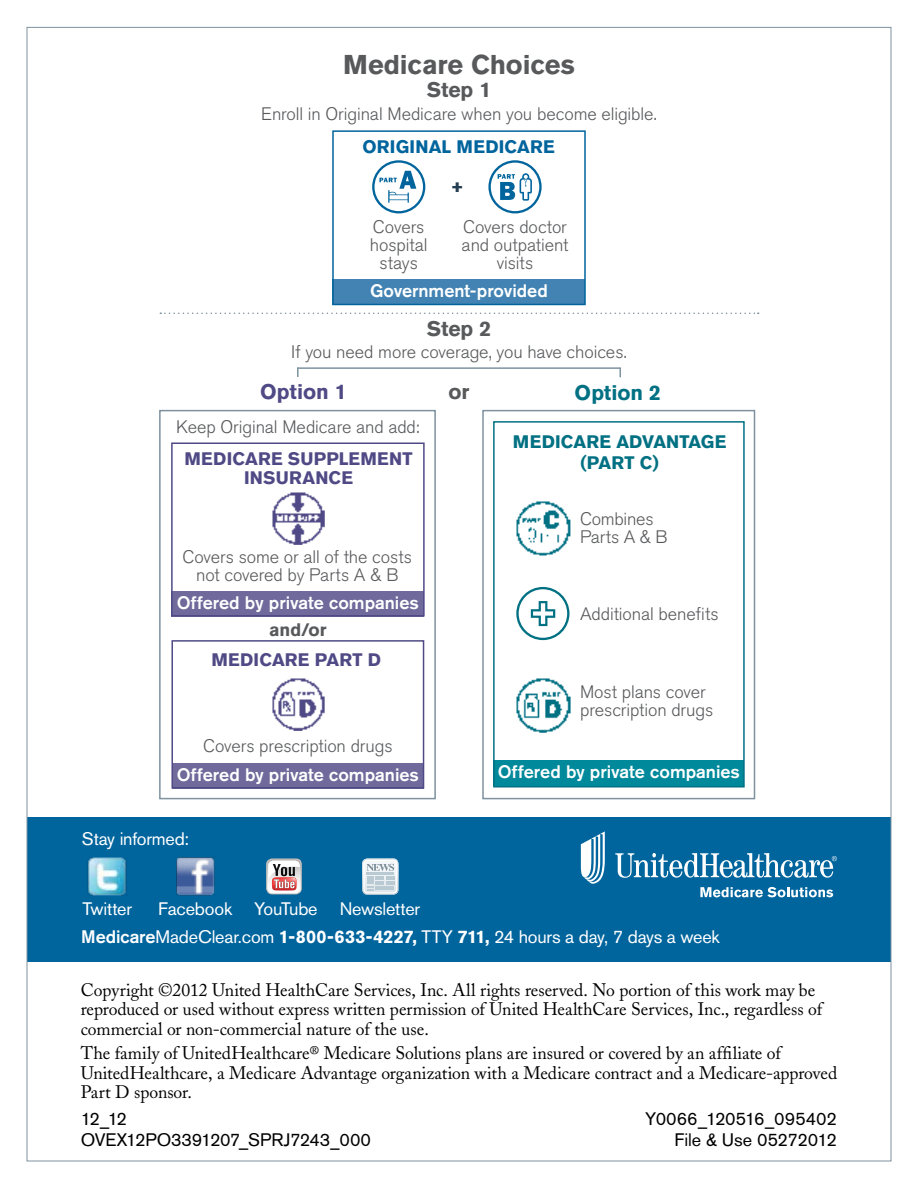
<style>
.page{position:relative;width:918px;height:1188px;background:#fff}
.page>*{position:absolute;margin:0;border:0;box-sizing:border-box;transform-origin:0 0}
.t1{font:700 27px "Akzidenz Grotesk BE";color:#58595b}
.t2{font:700 21px "Akzidenz Grotesk BE";color:#58595b}
.t3{font:700 21px "Akzidenz Grotesk BE";color:#4f4a85}
.t4{font:700 21px "Akzidenz Grotesk BE";color:#007083}
.t5{font:18px/19.5px "Adobe Caslon";color:#000}
.t6{font:300 18px/18px "Akzidenz Grotesk BE";letter-spacing:-.005em;color:#58595b;text-align:center}
.t7{font:18px "Akzidenz Grotesk BE";letter-spacing:-.01em;color:#fff}
.t8{font:500 18px "Akzidenz Grotesk BE";color:#fff}
.t9{font:18px/21px "Akzidenz Grotesk BE";letter-spacing:-.015em;color:#000}
.t10{font:700 18px/19.5px "Akzidenz Grotesk BE";letter-spacing:.01em;color:#4f4a85}
.t11{font:700 18px/21px "Akzidenz Grotesk BE";letter-spacing:.005em;color:#007083;text-align:center}
.t12{font:700 18px "Akzidenz Grotesk BE";letter-spacing:.01em;color:#00649d}
.t13{font:700 18px "Akzidenz Grotesk BE";color:#58595b}
.t14{font:700 18px "Akzidenz Grotesk BE";color:#253e51}
.s1{font-weight:500}
.s2{font-weight:700}
</style>
<div class="page">
<div style="left:27px;top:817px;width:864px;height:145px;background:#00649d"></div>
<svg style="left:615px;top:853px;width:222px;height:25px"></svg>
<svg style="left:581px;top:831px;width:24px;height:53px"></svg>
<svg style="left:700px;top:887px;width:133px;height:10px"></svg>
<svg style="left:266px;top:858px;width:36px;height:36px"></svg>
<img style="left:176px;top:857px;width:39px;height:39px">
<img style="left:88px;top:857px;width:39px;height:39px">
<img style="left:362px;top:859px;width:36px;height:36px">
<div style="left:494px;top:760px;width:250px;height:26px;background:#00899b"></div>
<div style="left:493px;top:421px;width:252px;height:367px;border:2px solid #007083"></div>
<div style="left:482px;top:410px;width:273px;height:389px;border:2px solid #7e929f"></div>
<svg style="left:516px;top:587px;width:53px;height:53px"></svg>
<svg style="left:512px;top:498px;width:61px;height:60px"></svg>
<img style="left:515px;top:500px;width:55px;height:55px">
<img style="left:516px;top:678px;width:55px;height:55px">
<div style="left:159px;top:410px;width:277px;height:389px;border:2px solid #7e929f"></div>
<svg style="left:160px;top:313px;width:599px;height:1px"></svg>
<div style="left:333px;top:279px;width:252px;height:26px;background:#4383b3"></div>
<svg style="left:372px;top:160px;width:53px;height:53px"></svg>
<svg style="left:488px;top:160px;width:54px;height:53px"></svg>
<div style="left:172px;top:763px;width:252px;height:26px;background:#6f6a9b"></div>
<div style="left:172px;top:591px;width:252px;height:26px;background:#6f6a9b"></div>
<div style="left:171px;top:640px;width:253px;height:149px;border:2px solid #4f4a85"></div>
<div style="left:171px;top:442px;width:254px;height:174px;border:2px solid #4f4a85"></div>
<div style="left:332px;top:130px;width:254px;height:175px;border:2px solid #00649d"></div>
<hr style="left:297px;top:367px;width:323px;height:2px;background:#7e929f">
<svg style="left:297px;top:367px;width:2px;height:10px"></svg>
<img style="left:272px;top:492px;width:53px;height:53px">
<img style="left:272px;top:678px;width:53px;height:53px">
<h1 class="t1" style="left:343px;top:49px;width:233px">MEDICARE CHOICES</h1>
<p class="t2" style="left:427px;top:78px;width:66px">STEP 1</p>
<p class="t6" style="left:261px;top:105px;width:397px">Enroll in Original Medicare when you become eligible.</p>
<p class="t12" style="left:363px;top:136px;width:194px">ORIGINAL MEDICARE</p>
<p class="t14" style="left:451px;top:177px;width:15px">+</p>
<p class="t6" style="left:370px;top:218px;width:59px">Covers hospital stays</p>
<p class="t6" style="left:462px;top:218px;width:108px">Covers doctor and outpatient visits</p>
<p class="t8" style="left:370px;top:280px;width:179px">Government-provided</p>
<p class="t2" style="left:427px;top:317px;width:66px">STEP 2</p>
<p class="t6" style="left:291px;top:344px;width:337px">If you need more coverage, you have choices.</p>
<p class="t3" style="left:260px;top:380px;width:88px">OPTION 1</p>
<p class="t2" style="left:449px;top:380px;width:22px">OR</p>
<p class="t4" style="left:575px;top:380px;width:88px">OPTION 2</p>
<p class="t6" style="left:176px;top:418px;width:245px">Keep Original Medicare and add:</p>
<p class="t11" style="left:513px;top:431px;width:215px">MEDICARE ADVANTAGE (PART C)</p>
<p class="t10" style="left:244px;top:449px;width:170px;text-indent:-60px">MEDICARE SUPPLEMENT<br>INSURANCE</p>
<p class="t6" style="left:182px;top:548px;width:231px">Covers some or all of the costs not covered by Parts A &amp; B</p>
<p class="t8" style="left:177px;top:592px;width:244px">Offered by private companies</p>
<p class="t13" style="left:269px;top:619px;width:59px">AND/OR</p>
<p class="t10" style="left:211px;top:650px;width:169px">MEDICARE PART D</p>
<p class="t6" style="left:203px;top:737px;width:191px">Covers prescription drugs</p>
<p class="t8" style="left:177px;top:764px;width:244px">Offered by private companies</p>
<p class="t7" style="left:82px;top:828px;width:109px">Stay informed:</p>
<p class="t7" style="left:82px;top:898px;width:51px">Twitter</p>
<p class="t7" style="left:158px;top:898px;width:263px">Facebook YouTube Newsletter</p>
<p class="t6" style="left:580px;top:510px;width:89px;text-align:left">Combines<br>Parts A &amp; B</p>
<p class="t6" style="left:580px;top:605px;width:140px">Additional benefits</p>
<p class="t6" style="left:580px;top:683px;width:135px;text-align:left">Most plans cover prescription drugs</p>
<p class="t8" style="left:498px;top:761px;width:244px">Offered by private companies</p>
<p class="t7" style="left:81px;top:926px;width:640px"><span class="s1">Medicare</span>MadeClear.com <span class="s2">1-800-633-4227,</span> TTY <span class="s2">711,</span> 24 hours a day, 7 days a week</p>
<p class="t5" style="left:81px;top:980px;width:743px">Copyright ©2012 United HealthCare Services, Inc. All rights reserved. No portion of this work may be reproduced or used without express written permission of United HealthCare Services, Inc., regardless of commercial or non-commercial nature of the use.</p>
<p class="t5" style="left:81px;top:1044px;width:758px">The family of UnitedHealthcare® Medicare Solutions plans are insured or covered by an affiliate of<br>UnitedHealthcare, a Medicare Advantage organization with a Medicare contract and a Medicare‑approved<br>Part D sponsor.</p>
<p class="t9" style="left:81px;top:1108px;width:292px">12_12<br>OVEX12PO3391207_SPRJ7243_000</p>
<p class="t9" style="left:645px;top:1108px;width:193px;text-align:right">Y0066_120516_095402<br>File &amp; Use 05272012</p>
</div>
